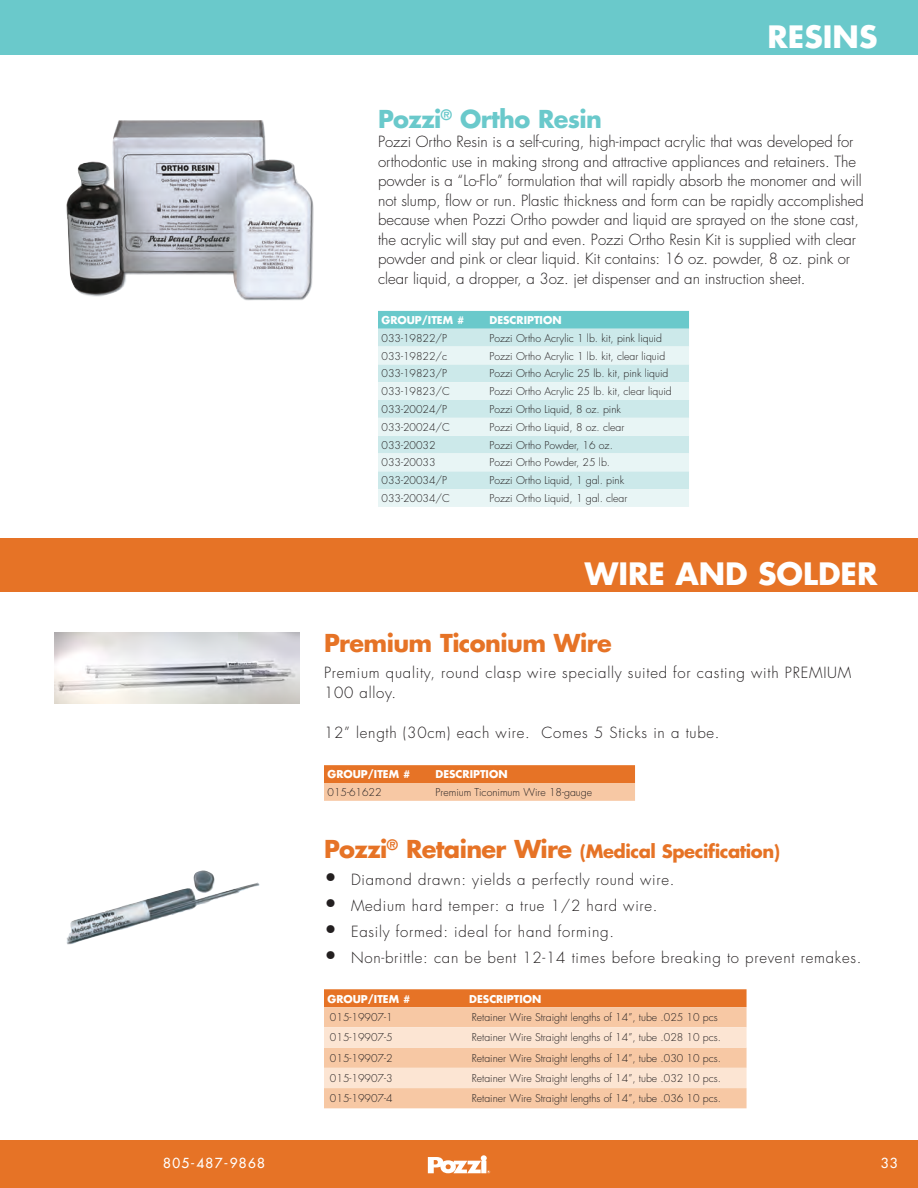
<style>
.page{position:relative;width:918px;height:1188px;background:#fff}
.page>*{position:absolute;margin:0;border:0;box-sizing:border-box;transform-origin:0 0}
.t1{font:700 30px "Futura";color:#fff}
.t2{font:700 24px "Futura";letter-spacing:-.025em;color:#e67326}
.t3{font:700 24px "Futura";letter-spacing:-.025em;color:#6ac9cb}
.t4{font:700 18px "Futura";letter-spacing:-.025em;color:#e67326}
.t5{font:300 15px/19.5px "Futura";color:#231f20}
.t6{font:300 15px/19.5px "Futura";letter-spacing:.05em;color:#231f20}
.t7{font:13.5px "Futura";letter-spacing:.1em;color:#fff}
.t8{font:300 10.5px "Futura";color:#231f20}
.t9{font:700 10.5px "Futura";color:#fff}
.s1{font-size:24px}
.s2{font-size:21px}
</style>
<div class="page">
<div style="left:0;top:538px;width:918px;height:54px;background:#e67326"></div>
<div style="left:0;top:0;width:918px;height:55px;background:#6ac9cb"></div>
<div style="left:0;top:1141px;width:918px;height:47px;background:#e67326"></div>
<svg style="left:428px;top:1155px;width:62px;height:18px"></svg>
<img style="left:66px;top:120px;width:248px;height:181px">
<div style="left:378px;top:311px;width:311px;height:18px;background:#6ac9cb"></div>
<div style="left:378px;top:329px;width:311px;height:18px;background:#cce9ea"></div>
<svg style="left:378px;top:347px;width:311px;height:160px;background:#dbeff0"></svg>
<svg style="left:324px;top:765px;width:311px;height:36px;background:#ee9e66"></svg>
<svg style="left:324px;top:989px;width:423px;height:119px;background:#f6c5a1"></svg>
<img style="left:54px;top:633px;width:246px;height:71px">
<img style="left:66px;top:870px;width:194px;height:75px">
<h1 class="t1" style="left:767px;top:16px;width:112px">RESINS</h1>
<h2 class="t3" style="left:378px;top:102px;width:226px">Pozzi<sup>®</sup> Ortho Resin</h2>
<p class="t5" style="left:378px;top:132px;width:488px">Pozzi Ortho Resin is a self-curing, high-impact acrylic that was developed for orthodontic use in making strong and attractive appliances and retainers. The powder is a “Lo-Flo” formulation that will rapidly absorb the monomer and will not slump, flow or run. Plastic thickness and form can be rapidly accomplished because when Pozzi Ortho powder and liquid are sprayed on the stone cast, the acrylic will stay put and even. Pozzi Ortho Resin Kit is supplied with clear powder and pink or clear liquid. Kit contains: 16 oz. powder, 8 oz. pink or clear liquid, a dropper, a 3oz. jet dispenser and an instruction sheet.</p>
<p class="t9" style="left:382px;top:313px;width:84px">GROUP/ITEM #</p>
<p class="t9" style="left:490px;top:313px;width:74px">DESCRIPTION</p>
<p class="t8" style="left:382px;top:331px;width:67px">033-19822/P</p>
<p class="t8" style="left:490px;top:331px;width:174px">Pozzi Ortho Acrylic 1 lb. kit, pink liquid</p>
<p class="t8" style="left:382px;top:349px;width:67px">033-19822/c</p>
<p class="t8" style="left:490px;top:349px;width:177px">Pozzi Ortho Acrylic 1 lb. kit, clear liquid</p>
<p class="t8" style="left:382px;top:367px;width:67px">033-19823/P</p>
<p class="t8" style="left:490px;top:367px;width:180px">Pozzi Ortho Acrylic 25 lb. kit, pink liquid</p>
<p class="t8" style="left:382px;top:385px;width:70px">033-19823/C</p>
<p class="t8" style="left:490px;top:385px;width:184px">Pozzi Ortho Acrylic 25 lb. kit, clear liquid</p>
<p class="t8" style="left:382px;top:402px;width:67px">033-20024/P</p>
<p class="t8" style="left:490px;top:402px;width:133px">Pozzi Ortho Liquid, 8 oz. pink</p>
<p class="t8" style="left:382px;top:420px;width:70px">033-20024/C</p>
<p class="t8" style="left:490px;top:420px;width:136px">Pozzi Ortho Liquid, 8 oz. clear</p>
<p class="t8" style="left:382px;top:438px;width:56px">033-20032</p>
<p class="t8" style="left:490px;top:438px;width:125px">Pozzi Ortho Powder, 16 oz.</p>
<p class="t8" style="left:382px;top:456px;width:56px">033-20033</p>
<p class="t8" style="left:490px;top:456px;width:122px">Pozzi Ortho Powder, 25 lb.</p>
<p class="t8" style="left:382px;top:474px;width:67px">033-20034/P</p>
<p class="t8" style="left:490px;top:474px;width:136px">Pozzi Ortho Liquid, 1 gal. pink</p>
<p class="t8" style="left:382px;top:491px;width:70px">033-20034/C</p>
<p class="t8" style="left:490px;top:491px;width:139px">Pozzi Ortho Liquid, 1 gal. clear</p>
<h1 class="t1" style="left:585px;top:553px;width:294px">WIRE AND SOLDER</h1>
<h2 class="t2" style="left:324px;top:626px;width:289px">Premium Ticonium Wire</h2>
<h3 class="t6" style="left:324px;top:663px;width:529px">Premium quality, round clasp wire specially suited for casting with PREMIUM<br>100 alloy.</h3>
<h3 class="t6" style="left:324px;top:722px;width:397px">12” length (30cm) each wire. Comes 5 Sticks in a tube.</h3>
<p class="t9" style="left:328px;top:767px;width:84px">GROUP/ITEM #</p>
<p class="t9" style="left:436px;top:767px;width:74px">DESCRIPTION</p>
<p class="t8" style="left:328px;top:785px;width:56px">015-61622</p>
<p class="t8" style="left:436px;top:785px;width:158px">Premium Ticonimum Wire 18-gauge</p>
<h3 class="t4" style="left:324px;top:839px;width:458px"><span class="s1">Pozzi</span><sup>®</sup> <span class="s1">Retainer Wire</span> (Medical Specification)</h3>
<h3 class="t6" style="left:324px;top:870px;width:352px"><span class="s2">•</span> Diamond drawn: yields a perfectly round wire.</h3>
<h3 class="t6" style="left:324px;top:896px;width:335px"><span class="s2">•</span> Medium hard temper: a true 1/2 hard wire.</h3>
<h3 class="t6" style="left:324px;top:922px;width:292px"><span class="s2">•</span> Easily formed: ideal for hand forming.</h3>
<h3 class="t6" style="left:324px;top:948px;width:539px"><span class="s2">•</span> Non-brittle: can be bent 12-14 times before breaking to prevent remakes.</h3>
<p class="t9" style="left:328px;top:991px;width:84px">GROUP/ITEM #</p>
<p class="t9" style="left:469px;top:991px;width:74px">DESCRIPTION</p>
<p class="t8" style="left:330px;top:1011px;width:64px">015-19907-1</p>
<p class="t8" style="left:472px;top:1011px;width:247px">Retainer Wire Straight lengths of 14”, tube .025 10 pcs</p>
<p class="t8" style="left:330px;top:1031px;width:64px">015-19907-5</p>
<p class="t8" style="left:472px;top:1031px;width:251px">Retainer Wire Straight lengths of 14”, tube .028 10 pcs.</p>
<p class="t8" style="left:330px;top:1051px;width:64px">015-19907-2</p>
<p class="t8" style="left:472px;top:1051px;width:251px">Retainer Wire Straight lengths of 14”, tube .030 10 pcs.</p>
<p class="t8" style="left:330px;top:1071px;width:64px">015-19907-3</p>
<p class="t8" style="left:472px;top:1071px;width:251px">Retainer Wire Straight lengths of 14”, tube .032 10 pcs.</p>
<p class="t8" style="left:330px;top:1092px;width:64px">015-19907-4</p>
<p class="t8" style="left:472px;top:1092px;width:251px">Retainer Wire Straight lengths of 14”, tube .036 10 pcs.</p>
<p class="t7" style="left:163px;top:1154px;width:103px">805-487-9868</p>
<p class="t7" style="left:881px;top:1154px;width:18px">33</p>
</div>
